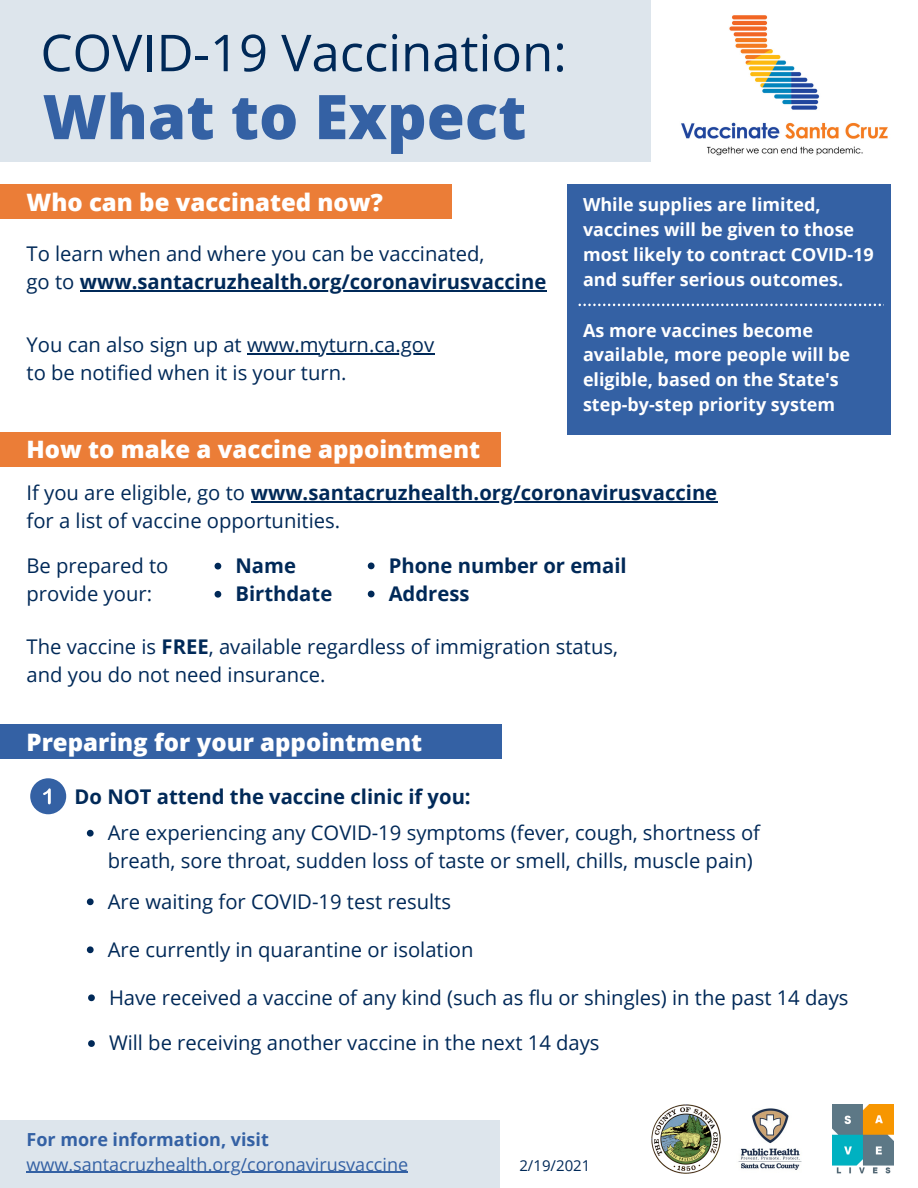
<style>
.page{position:relative;width:918px;height:1188px;background:#fff}
.page>*{position:absolute;margin:0;border:0;box-sizing:border-box;transform-origin:0 0}
.t1{font:800 61.65px "Open Sans";color:#3461a4}
.t2{font:50.85px "Open Sans";color:#002958}
.t3{font:800 24px "Open Sans";color:#fff}
.t4{font:20.25px/28.2px "Open Sans";color:#002958}
.t5{font:700 20.25px "Open Sans";color:#002958}
.t6{font:700 18px/24.8px "Open Sans";color:#fff}
.t7{font:18px/24.8px "Open Sans";color:#3461a4}
.t8{font:15px "Open Sans";color:#002958}
.s1{font-weight:400}
.s2{font-weight:700}
</style>
<div class="page">
<img style="left:681px;top:15px;width:207px;height:141px">
<div style="left:0;top:0;width:651px;height:162px;background:#dde5ec"></div>
<div style="left:0;top:184px;width:451px;height:35px;background:#eb7d37"></div>
<div style="left:567px;top:184px;width:324px;height:251px;background:#3461a4"></div>
<div style="left:0;top:432px;width:501px;height:34px;background:#eb7d37"></div>
<svg style="left:578px;top:304px;width:306px;height:2px"></svg>
<div style="left:0;top:724px;width:502px;height:35px;background:#3461a4"></div>
<hr style="left:80px;top:290px;width:467px;height:1px;background:#002958">
<hr style="left:247px;top:353px;width:187px;height:1px;background:#002958">
<hr style="left:251px;top:501px;width:467px;height:1px;background:#002958">
<svg style="left:215px;top:563px;width:6px;height:7px"></svg>
<svg style="left:215px;top:591px;width:6px;height:7px"></svg>
<svg style="left:368px;top:563px;width:7px;height:6px"></svg>
<svg style="left:368px;top:591px;width:7px;height:6px"></svg>
<div style="left:30px;top:778px;width:36px;height:36px;background:#3461a4;border-radius:50%"></div>
<svg style="left:43px;top:788px;width:8px;height:16px"></svg>
<svg style="left:87px;top:830px;width:7px;height:7px"></svg>
<svg style="left:87px;top:898px;width:7px;height:7px"></svg>
<svg style="left:87px;top:946px;width:7px;height:7px"></svg>
<svg style="left:88px;top:994px;width:7px;height:7px"></svg>
<svg style="left:88px;top:1040px;width:7px;height:7px"></svg>
<img style="left:738px;top:1108px;width:64px;height:62px">
<img style="left:651px;top:1104px;width:70px;height:70px">
<img style="left:832px;top:1105px;width:61px;height:69px">
<div style="left:0;top:1120px;width:500px;height:68px;background:#dde5ec"></div>
<hr style="left:27px;top:1172px;width:381px;height:1px;background:#3461a4">
<p class="t2" style="left:40px;top:17px;width:528px">COVID-19 Vaccination:</p>
<p class="t1" style="left:43px;top:73px;width:485px">What to Expect</p>
<p class="t3" style="left:27px;top:186px;width:358px">Who can be vaccinated now?</p>
<p class="t6" style="left:583px;top:192px;width:292px">While supplies are limited, vaccines will be given to those most likely to contract COVID-19 and suffer serious outcomes.</p>
<p class="t6" style="left:583px;top:317px;width:269px">As more vaccines become available, more people will be eligible, based on the State's</p>
<p class="t6" style="left:583px;top:392px;width:254px">step-by-step priority system</p>
<p class="t4" style="left:27px;top:239px;width:460px">To learn when and where you can be vaccinated,</p>
<p class="t5" style="left:27px;top:268px;width:521px"><span class="s1">go to</span> www.santacruzhealth.org/coronavirusvaccine</p>
<p class="t4" style="left:27px;top:330px;width:409px">You can also sign up at www.myturn.ca.gov to be notified when it is your turn.</p>
<p class="t3" style="left:27px;top:433px;width:455px">How to make a vaccine appointment</p>
<p class="t5" style="left:27px;top:478px;width:692px"><span class="s1">If you are eligible, go to</span> www.santacruzhealth.org/coronavirusvaccine</p>
<p class="t4" style="left:27px;top:506px;width:315px">for a list of vaccine opportunities.</p>
<p class="t4" style="left:27px;top:551px;width:144px">Be prepared to provide your:</p>
<p class="t5" style="left:235px;top:551px;width:62px">Name</p>
<p class="t5" style="left:389px;top:551px;width:240px">Phone number or email</p>
<p class="t5" style="left:389px;top:579px;width:82px">Address</p>
<p class="t5" style="left:235px;top:579px;width:98px">Birthdate</p>
<p class="t4" style="left:27px;top:632px;width:593px">The vaccine is <span class="s2">FREE</span>, available regardless of immigration status, and you do not need insurance.</p>
<p class="t3" style="left:27px;top:725px;width:397px">Preparing for your appointment</p>
<p class="t5" style="left:75px;top:782px;width:398px">Do NOT attend the vaccine clinic if you:</p>
<p class="t4" style="left:108px;top:818px;width:654px">Are experiencing any COVID-19 symptoms (fever, cough, shortness of breath, sore throat, sudden loss of taste or smell, chills, muscle pain)</p>
<p class="t4" style="left:108px;top:887px;width:345px">Are waiting for COVID-19 test results</p>
<p class="t4" style="left:108px;top:935px;width:367px">Are currently in quarantine or isolation</p>
<p class="t4" style="left:109px;top:983px;width:741px">Have received a vaccine of any kind (such as flu or shingles) in the past 14 days</p>
<p class="t4" style="left:109px;top:1028px;width:492px">Will be receiving another vaccine in the next 14 days</p>
<p class="t7" style="left:27px;top:1127px;width:383px"><span class="s2">For more information, visit </span>www.santacruzhealth.org/coronavirusvaccine</p>
<p class="t8" style="left:519px;top:1155px;width:73px">2/19/2021</p>
</div>
